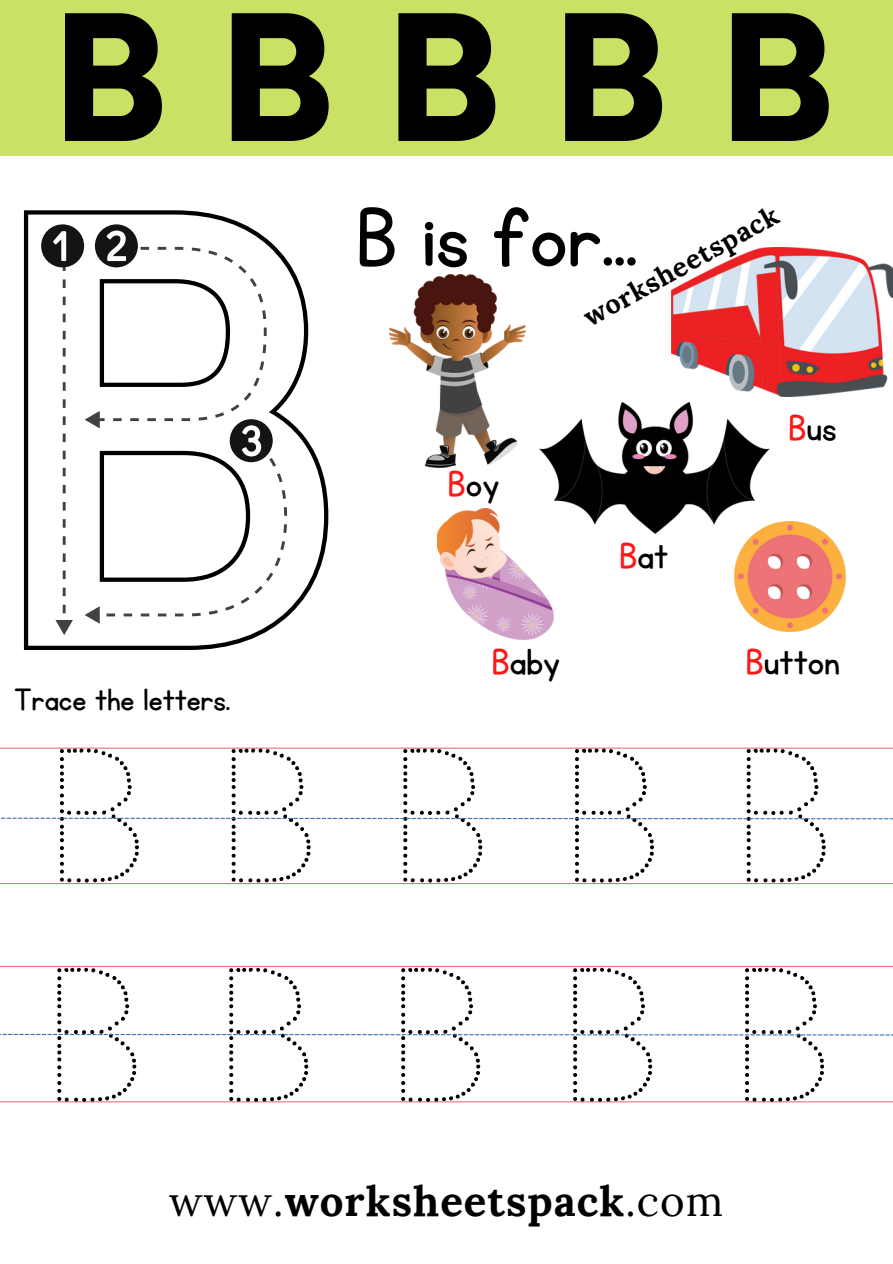
<style>
.page{position:relative;width:893px;height:1264px;background:#fff}
.page>*{position:absolute;margin:0;border:0;box-sizing:border-box;transform-origin:0 0}
.t1{font:223.35px "KG Primary Dots";letter-spacing:.29em;color:#000}
.t2{font:223.05px "KG Primary Dots";color:#000}
.t3{font:700 170.25px "Now";letter-spacing:.3em;color:#000}
.t4{font:95.85px "KG Primary Penmanship";color:#000}
.t5{font:700 42px "Lora";letter-spacing:.025em;color:#000}
.t6{font:42px "KG Primary Penmanship";color:#000}
.t7{font:36px "KG Primary Penmanship";color:#000}
.t8{font:700 27px "Lora";color:#000}
.s1{color:#ff1616}
.s2{font-weight:400}
</style>
<div class="page">
<div style="left:0;top:0;width:892px;height:156px;background:#c9e265"></div>
<hr style="left:0;top:747px;width:892px;height:1px;background:#dd2e44">
<hr style="left:0;top:883px;width:892px;height:1px;background:#dd2e44">
<hr style="left:0;top:965px;width:892px;height:2px;background:#dd2e44">
<hr style="left:0;top:1101px;width:892px;height:1px;background:#dd2e44">
<svg style="left:1px;top:817px;width:891px;height:2px"></svg>
<svg style="left:0;top:1033px;width:892px;height:2px"></svg>
<svg style="left:24px;top:210px;width:304px;height:440px;fill:#000"></svg>
<svg style="left:28px;top:214px;width:296px;height:431px"></svg>
<svg style="left:55px;top:247px;width:232px;height:388px"></svg>
<svg style="left:41px;top:224px;width:232px;height:238px"></svg>
<svg style="left:53px;top:230px;width:208px;height:226px"></svg>
<img style="left:389px;top:275px;width:136px;height:192px">
<img style="left:437px;top:508px;width:116px;height:131px">
<img style="left:539px;top:402px;width:230px;height:131px">
<img style="left:671px;top:248px;width:221px;height:148px">
<img style="left:734px;top:521px;width:110px;height:110px">
<h3 class="t3" style="left:52px;top:-12px;width:783px">BBBBB</h3>
<p class="t8" style="left:577px;top:303px;width:220px;rotate:-29deg">worksheetspack</p>
<h3 class="t4" style="left:355px;top:191px;width:283px">B is for...</h3>
<p class="t6" style="left:447px;top:463px;width:54px"><span class="s1">B</span>oy</p>
<p class="t6" style="left:619px;top:535px;width:51px"><span class="s1">B</span>at</p>
<p class="t6" style="left:788px;top:408px;width:50px"><span class="s1">B</span>us</p>
<p class="t7" style="left:14px;top:682px;width:217px">Trace the letters.</p>
<p class="t6" style="left:491px;top:642px;width:70px"><span class="s1">B</span>aby</p>
<p class="t6" style="left:745px;top:642px;width:96px"><span class="s1">B</span>utton</p>
<h2 class="t2" style="left:47px;top:711px;width:794px">B B B B B</h2>
<h1 class="t1" style="left:44px;top:930px;width:796px">BBBBB</h1>
<p class="t5" style="left:169px;top:1174px;width:555px"><span class="s2">www.</span>worksheetspack<span class="s2">.com</span></p>
</div>
